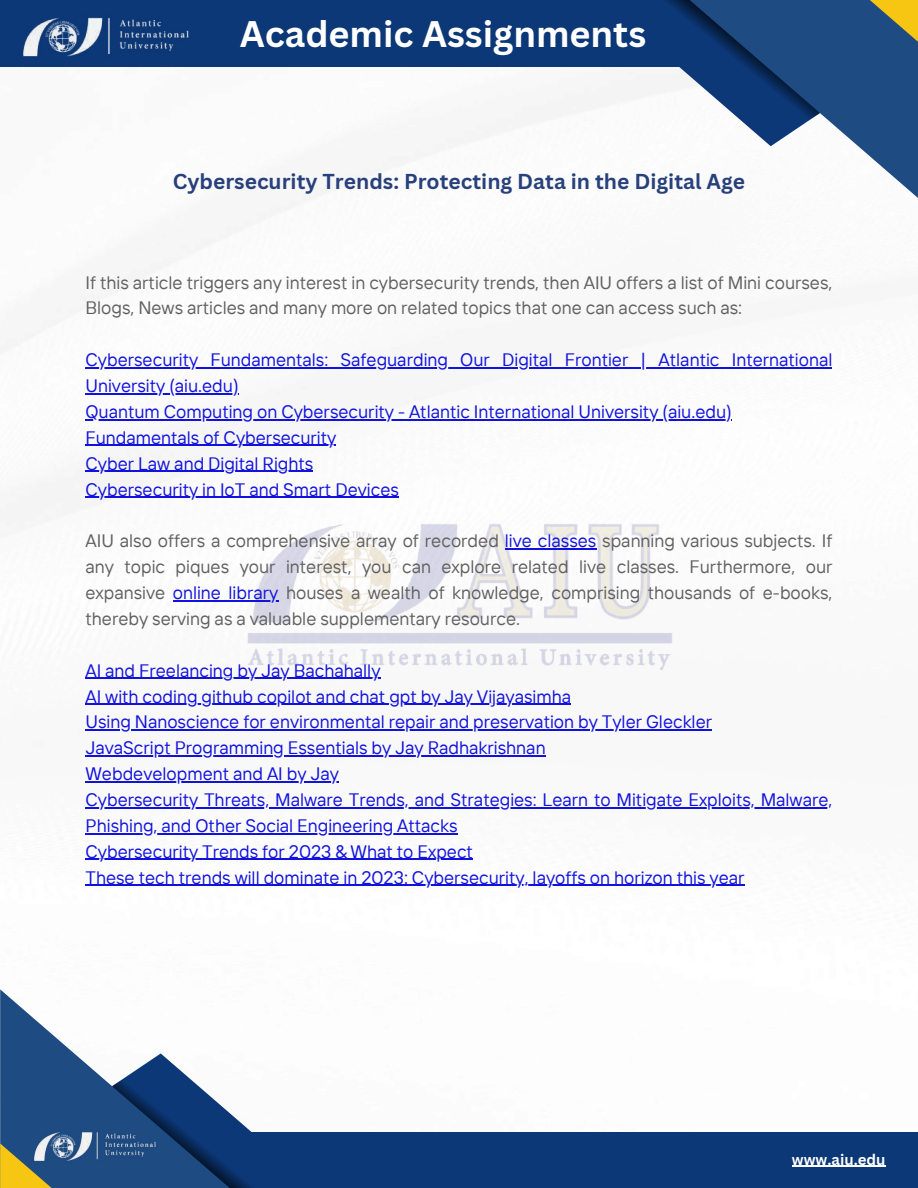
<style>
.page{position:relative;width:918px;height:1188px;background:#fff}
.page>*{position:absolute;margin:0;border:0;box-sizing:border-box;transform-origin:0 0}
.t1{font:700 36px "Canva Sans";color:#fff}
.t2{font:700 24px "Canva Sans";color:#fff}
.t3{font:700 21px "Canva Sans";color:#28407b}
.t4{font:18px/25.8px "TT Interphases";color:#1112dd}
.t5{font:18px/25.8px "TT Interphases";color:#606060}
.t6{font:700 15px "Canva Sans";color:#fff}
.s1{color:#1112dd}
</style>
<div class="page">
<img style="left:0;top:66px;width:895px;height:819px">
<img style="left:240px;top:518px;width:439px;height:151px">
<div style="left:0;top:0;width:699px;height:66px;background:#0c3877"></div>
<svg style="left:648px;top:0;width:270px;height:211px"></svg>
<svg style="left:828px;top:0;width:90px;height:55px;background:#4a646b"></svg>
<svg style="left:560px;top:0;width:260px;height:146px"></svg>
<img style="left:20px;top:17px;width:172px;height:50px">
<div style="left:175px;top:1132px;width:743px;height:56px;background:#0c3877"></div>
<svg style="left:0;top:989px;width:112px;height:199px;fill:#1e4b82"></svg>
<svg style="left:0;top:1143px;width:104px;height:45px;background:#757c55"></svg>
<svg style="left:112px;top:1053px;width:140px;height:135px"></svg>
<img style="left:31px;top:1124px;width:127px;height:44px">
<hr style="left:85px;top:367px;width:747px;height:1px;background:#1112dd">
<hr style="left:85px;top:393px;width:154px;height:1px;background:#1112dd">
<hr style="left:85px;top:419px;width:647px;height:1px;background:#1112dd">
<hr style="left:85px;top:445px;width:251px;height:1px;background:#1112dd">
<hr style="left:85px;top:471px;width:228px;height:1px;background:#1112dd">
<hr style="left:85px;top:497px;width:314px;height:1px;background:#1112dd">
<hr style="left:505px;top:548px;width:91px;height:2px;background:#1112dd">
<hr style="left:173px;top:600px;width:105px;height:1px;background:#1112dd">
<hr style="left:85px;top:678px;width:296px;height:1px;background:#1112dd">
<hr style="left:85px;top:704px;width:486px;height:1px;background:#1112dd">
<hr style="left:85px;top:730px;width:627px;height:1px;background:#1112dd">
<hr style="left:85px;top:755px;width:461px;height:2px;background:#1112dd">
<hr style="left:85px;top:781px;width:254px;height:1px;background:#1112dd">
<hr style="left:85px;top:807px;width:747px;height:1px;background:#1112dd">
<hr style="left:85px;top:833px;width:373px;height:1px;background:#1112dd">
<hr style="left:85px;top:859px;width:388px;height:1px;background:#1112dd">
<hr style="left:85px;top:885px;width:660px;height:1px;background:#1112dd">
<hr style="left:792px;top:1166px;width:94px;height:1px;background:#fff">
<h2 class="t2" style="left:331px;top:8px;width:296px">AIU Student Publications</h2>
<h1 class="t1" style="left:240px;top:9px;width:408px">Academic Assignments</h1>
<p class="t3" style="left:173px;top:166px;width:574px">Cybersecurity Trends: Protecting Data in the Digital Age</p>
<p class="t5" style="left:85px;top:269px;width:748px">If this article triggers any interest in cybersecurity trends, then AIU offers a list of Mini courses,<br>Blogs, News articles and many more on related topics that one can access such as:</p>
<p class="t4" style="left:85px;top:347px;width:748px">Cybersecurity Fundamentals: Safeguarding Our Digital Frontier | Atlantic International University (aiu.edu)<br>Quantum Computing on Cybersecurity - Atlantic International University (aiu.edu)<br>Fundamentals of Cybersecurity<br>Cyber Law and Digital Rights<br>Cybersecurity in IoT and Smart Devices</p>
<p class="t5" style="left:85px;top:528px;width:749px;text-align:justify">AIU also offers a comprehensive array of recorded <span class="s1">live classes</span> spanning various subjects. If any topic piques your interest, you can explore related live classes. Furthermore, our expansive <span class="s1">online library</span> houses a wealth of knowledge, comprising thousands of e-books, thereby serving as a valuable supplementary resource.</p>
<p class="t4" style="left:85px;top:657px;width:749px">AI and Freelancing by Jay Bachahally<br>AI with coding github copilot and chat gpt by Jay Vijayasimha<br>Using Nanoscience for environmental repair and preservation by Tyler Gleckler<br>JavaScript Programming Essentials by Jay Radhakrishnan<br>Webdevelopment and AI by Jay<br>Cybersecurity Threats, Malware Trends, and Strategies: Learn to Mitigate Exploits, Malware, Phishing, and Other Social Engineering Attacks<br>Cybersecurity Trends for 2023 &amp; What to Expect<br>These tech trends will dominate in 2023: Cybersecurity, layoffs on horizon this year</p>
<p class="t6" style="left:792px;top:1149px;width:95px">www.aiu.edu</p>
</div>
